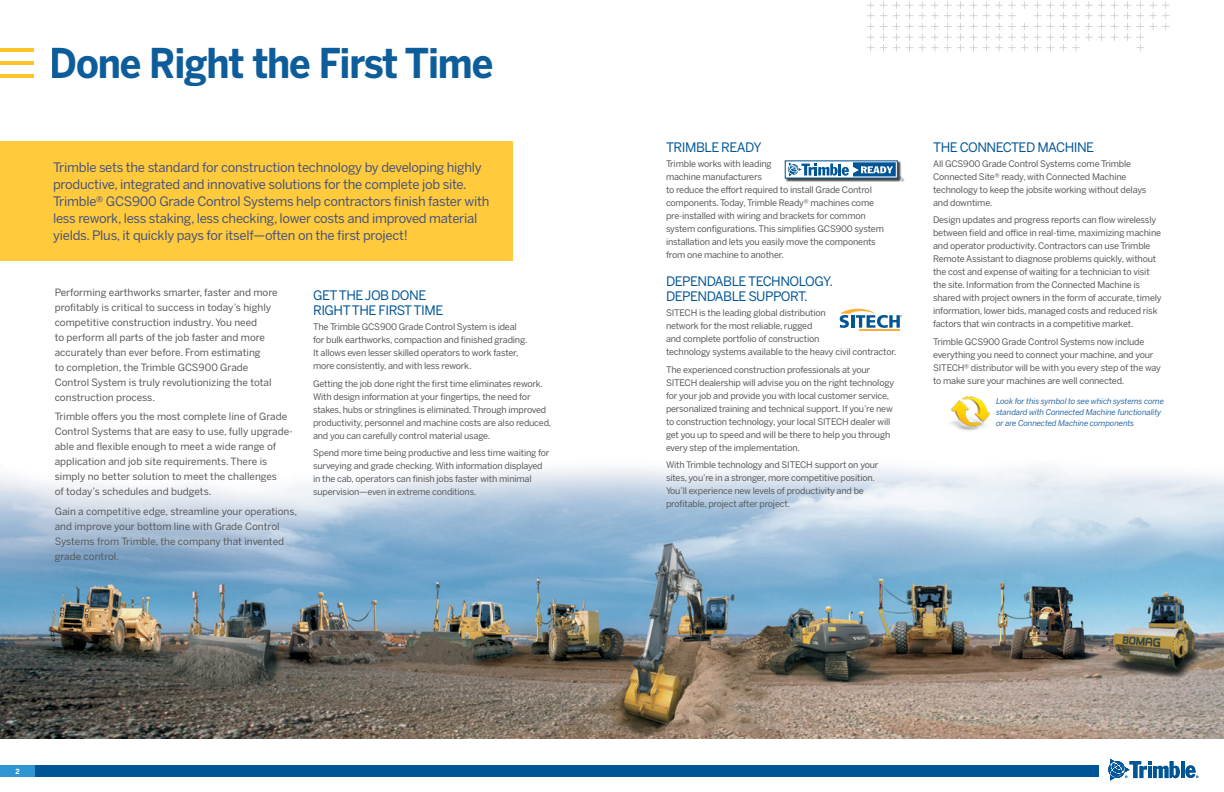
<style>
.page{position:relative;width:1224px;height:792px;background:#fff}
.page>*{position:absolute;margin:0;border:0;box-sizing:border-box;transform-origin:0 0}
.t1{font:700 40.8px "Benton Sans";letter-spacing:-.03em;color:#005596;scale:.92 1}
.t2{font:13px/17px "Benton Sans";letter-spacing:-.02em;color:#47537f}
.t3{font:13px/15px "Benton Sans";letter-spacing:-.04em;color:#005596}
.t4{font:10px/15px "Benton Sans";color:#58595b}
.t5{font:9px/13px "Benton Sans";letter-spacing:-.02em;color:#58595b}
.t6{font:italic 8px/11px "Benton Sans";letter-spacing:-.02em;color:#2a6aa6}
.t7{font:700 7px "Benton Sans";color:#fff}
</style>
<div class="page">
<div style="left:0;top:765px;width:487px;height:12px;background:#2f95d2"></div>
<div style="left:35px;top:765px;width:1064px;height:12px;background:#005596"></div>
<img style="left:0;top:465px;width:1224px;height:274px">
<svg style="left:1108px;top:759px;width:90px;height:21px"></svg>
<hr style="left:0;top:48px;width:34px;height:4px;background:#ffc425">
<hr style="left:0;top:61px;width:34px;height:4px;background:#ffc425">
<hr style="left:0;top:74px;width:34px;height:4px;background:#ffc425">
<div style="left:0;top:142px;width:513px;height:119px;background:#ffca3b"></div>
<svg style="left:867px;top:1px;width:303px;height:51px"></svg>
<div style="left:785px;top:161px;width:120px;height:21px;background:#000;opacity:.75"></div>
<div style="left:785px;top:161px;width:112px;height:17px;background:#fff"></div>
<svg style="left:788px;top:162px;width:113px;height:17px"></svg>
<svg style="left:839px;top:308px;width:63px;height:23px"></svg>
<img style="left:950px;top:396px;width:41px;height:35px">
<h1 class="t1" style="left:50px;top:37px;width:484px">Done Right the First Time</h1>
<p class="t2" style="left:53px;top:159px;width:438px">Trimble sets the standard for construction technology by developing highly productive, integrated and innovative solutions for the complete job site.<br>Trimble® GCS900 Grade Control Systems help contractors finish faster with less rework, less staking, less checking, lower costs and improved material yields. Plus, it quickly pays for itself—often on the first project!</p>
<p class="t4" style="left:55px;top:285px;width:224px">Performing earthworks smarter, faster and more profitably is critical to success in today’s highly competitive construction industry. You need<br>to perform all parts of the job faster and more accurately than ever before. From estimating<br>to completion, the Trimble GCS900 Grade Control System is truly revolutionizing the total construction process.</p>
<p class="t4" style="left:55px;top:409px;width:240px">Trimble offers you the most complete line of Grade Control Systems that are easy to use, fully upgrade&shy;able and flexible enough to meet a wide range of application and job site requirements. There is simply no better solution to meet the challenges<br>of today’s schedules and budgets.</p>
<p class="t4" style="left:55px;top:504px;width:244px">Gain a competitive edge, streamline your operations, and improve your bottom line with Grade Control Systems from Trimble, the company that invented grade control.</p>
<h2 class="t3" style="left:313px;top:288px;width:132px">GET THE JOB DONE<br>RIGHT THE FIRST TIME</h2>
<p class="t5" style="left:313px;top:320px;width:216px">The Trimble GCS900 Grade Control System is ideal for bulk earthworks, compaction and finished grading.<br>It allows even lesser skilled operators to work faster, more consistently, and with less rework.</p>
<p class="t5" style="left:313px;top:377px;width:240px">Getting the job done right the first time eliminates rework.<br>With design information at your fingertips, the need for stakes, hubs or stringlines is eliminated. Through improved productivity, personnel and machine costs are also reduced, and you can carefully control material usage.</p>
<p class="t5" style="left:313px;top:446px;width:238px">Spend more time being productive and less time waiting for surveying and grade checking. With information displayed in the cab, operators can finish jobs faster with minimal supervision—even in extreme conditions.</p>
<p class="t7" style="left:16px;top:767px;width:6px">2</p>
<h2 class="t3" style="left:666px;top:140px;width:97px">TRIMBLE READY</h2>
<p class="t5" style="left:666px;top:157px;width:219px">Trimble works with leading<br>machine manufacturers<br>to reduce the effort required to install Grade Control components. Today, Trimble Ready® machines come pre-installed with wiring and brackets for common system configurations. This simplifies GCS900 system installation and lets you easily move the components from one machine to another.</p>
<h2 class="t3" style="left:666px;top:274px;width:168px">DEPENDABLE TECHNOLOGY.<br>DEPENDABLE SUPPORT.</h2>
<p class="t5" style="left:666px;top:306px;width:232px">SITECH is the leading global distribution<br>network for the most reliable, rugged<br>and complete portfolio of construction<br>technology systems available to the heavy civil contractor.</p>
<p class="t5" style="left:666px;top:363px;width:230px">The experienced construction professionals at your SITECH dealership will advise you on the right technology for your job and provide you with local customer service, personalized training and technical support. If you’re new to construction technology, your local SITECH dealer will get you up to speed and will be there to help you through every step of the implementation.</p>
<p class="t5" style="left:666px;top:458px;width:214px">With Trimble technology and SITECH support on your sites, you’re in a stronger, more competitive position.<br>You’ll experience new levels of productivity and be profitable, project after project.</p>
<h2 class="t3" style="left:933px;top:140px;width:163px">THE CONNECTED MACHINE</h2>
<p class="t5" style="left:933px;top:157px;width:215px">All GCS900 Grade Control Systems come Trimble Connected Site® ready, with Connected Machine technology to keep the jobsite working without delays and downtime.</p>
<p class="t5" style="left:933px;top:214px;width:230px">Design updates and progress reports can flow wirelessly between field and office in real-time, maximizing machine and operator productivity. Contractors can use Trimble Remote Assistant to diagnose problems quickly, without the cost and expense of waiting for a technician to visit the site. Information from the Connected Machine is shared with project owners in the form of accurate, timely information, lower bids, managed costs and reduced risk factors that win contracts in a competitive market.</p>
<p class="t5" style="left:933px;top:335px;width:229px">Trimble GCS900 Grade Control Systems now include everything you need to connect your machine, and your SITECH® distributor will be with you every step of the way to make sure your machines are well connected.</p>
<p class="t6" style="left:996px;top:395px;width:169px">Look for this symbol to see which systems come standard with Connected Machine functionality or are Connected Machine components</p>
</div>
